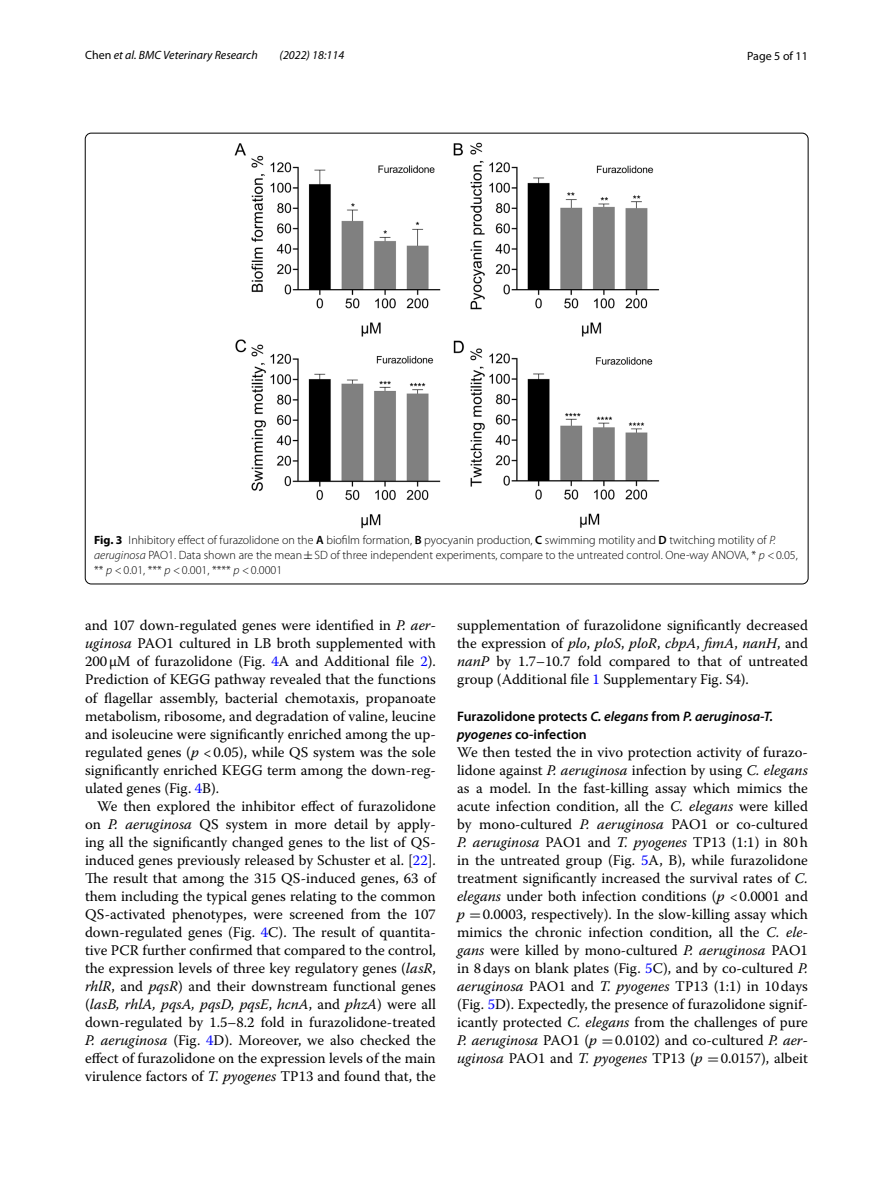
<style>
.page{position:relative;width:893px;height:1187px;background:#fff}
.page>*{position:absolute;margin:0;border:0;box-sizing:border-box;transform-origin:0 0}
.t1{font:14.7px/18px "Warnock Pro";color:#000;text-align:justify}
.t2{font:600 13.8px/18px "Myriad Pro";color:#000}
.t3{font:300 12px/15px "Myriad Pro";color:#000}
.t4{font:italic 12px "Myriad Pro";color:#000}
.t5{font:12px "Myriad Pro";color:#000}
.s1{font-style:normal}
.s2{font-weight:700}
.s3{font-weight:600}
.s4{font-style:italic}
.s5{font-family:"MTSY";font-weight:400}
.s6{color:#00f}
.s7{font-family:"MTSY"}
</style>
<div class="page">
<img style="left:234px;top:142px;width:425px;height:387px">
<p class="t4" style="left:85px;top:48px;width:174px"><span class="s1">Chen</span> et al. BMC Veterinary Research</p>
<p class="t4" style="left:280px;top:48px;width:66px">(2022) 18:114</p>
<p class="t5" style="left:747px;top:48px;width:62px">Page 5 of 11</p>
<p class="t3" style="left:94px;top:532px;width:705px"><span class="s2">Fig. 3</span> Inhibitory effect of furazolidone on the <span class="s3">A</span> biofilm formation, <span class="s3">B</span> pyocyanin production, <span class="s3">C</span> swimming motility and <span class="s3">D</span> twitching motility of <span class="s4">P. aeruginosa</span> PAO1. Data shown are the mean<span class="s5">±</span>SD of three independent experiments, compare to the untreated control. One-way ANOVA, * <span class="s4">p</span> &lt;0.05, ** <span class="s4">p</span> &lt;0.01, *** <span class="s4">p</span> &lt;0.001, **** <span class="s4">p</span> &lt;0.0001</p>
<p class="t1" style="left:85px;top:616px;width:352px">and 107 down-regulated genes were identified in <span class="s4">P. aer&shy;uginosa</span> PAO1 cultured in LB broth supplemented with 200μM of furazolidone (Fig. <span class="s6">4</span>A and Additional file <span class="s6">2</span>).<br>Prediction of KEGG pathway revealed that the functions of flagellar assembly, bacterial chemotaxis, propanoate metabolism, ribosome, and degradation of valine, leucine and isoleucine were significantly enriched among the up&shy;regulated genes (<span class="s4">p</span> &lt;0.05), while QS system was the sole significantly enriched KEGG term among the down-reg&shy;ulated genes (Fig. <span class="s6">4</span>B).</p>
<p class="t1" style="left:85px;top:796px;width:352px;text-indent:12px">We then explored the inhibitor effect of furazolidone on <span class="s4">P. aeruginosa</span> QS system in more detail by apply&shy;ing all the significantly changed genes to the list of QS&shy;induced genes previously released by Schuster et al. [<span class="s6">22</span>].<br>The result that among the 315 QS-induced genes, 63 of them including the typical genes relating to the common QS-activated phenotypes, were screened from the 107 down-regulated genes (Fig. <span class="s6">4</span>C). The result of quantita&shy;tive PCR further confirmed that compared to the control, the expression levels of three key regulatory genes (<span class="s4">lasR</span>, <span class="s4">rhlR</span>, and <span class="s4">pqsR</span>) and their downstream functional genes (<span class="s4">lasB, rhlA, pqsA, pqsD, pqsE</span>, <span class="s4">hcnA</span>, and <span class="s4">phzA</span>) were all down-regulated by 1.5–8.2 fold in furazolidone-treated <span class="s4">P. aeruginosa</span> (Fig. <span class="s6">4</span>D). Moreover, we also checked the effect of furazolidone on the expression levels of the main virulence factors of <span class="s4">T. pyogenes</span> TP13 and found that, the</p>
<p class="t1" style="left:457px;top:616px;width:352px">supplementation of furazolidone significantly decreased the expression of <span class="s4">plo</span>, <span class="s4">ploS</span>, <span class="s4">ploR</span>, <span class="s4">cbpA</span>, <span class="s4">fimA</span>, <span class="s4">nanH</span>, and <span class="s4">nanP</span> by 1.7–10.7 fold compared to that of untreated group (Additional file <span class="s6">1</span> Supplementary Fig. S4).</p>
<p class="t2" style="left:457px;top:706px;width:317px">Furazolidone protects <span class="s4">C. elegans</span> from <span class="s4">P. aeruginosa‑T. pyogenes</span> co‑infection</p>
<p class="t1" style="left:457px;top:742px;width:352px">We then tested the in vivo protection activity of furazo&shy;lidone against <span class="s4">P. aeruginosa</span> infection by using <span class="s4">C. elegans </span>as a model. In the fast-killing assay which mimics the acute infection condition, all the <span class="s4">C. elegans</span> were killed by mono-cultured <span class="s4">P. aeruginosa</span> PAO1 or co-cultured <span class="s4">P. aeruginosa</span> PAO1 and <span class="s4">T. pyogenes</span> TP13 (1:1) in 80h in the untreated group (Fig. <span class="s6">5</span>A, B), while furazolidone treatment significantly increased the survival rates of <span class="s4">C. elegans</span> under both infection conditions (<span class="s4">p</span> &lt;0.0001 and <span class="s4">p</span> <span class="s7">=</span>0.0003, respectively). In the slow-killing assay which mimics the chronic infection condition, all the <span class="s4">C. ele&shy;gans</span> were killed by mono-cultured <span class="s4">P. aeruginosa</span> PAO1 in 8days on blank plates (Fig. <span class="s6">5</span>C), and by co-cultured <span class="s4">P. aeruginosa</span> PAO1 and <span class="s4">T. pyogenes</span> TP13 (1:1) in 10days (Fig. <span class="s6">5</span>D). Expectedly, the presence of furazolidone signif&shy;icantly protected <span class="s4">C. elegans</span> from the challenges of pure <span class="s4">P. aeruginosa</span> PAO1 (<span class="s4">p</span> <span class="s7">=</span>0.0102) and co-cultured <span class="s4">P. aer&shy;uginosa</span> PAO1 and <span class="s4">T. pyogenes</span> TP13 (<span class="s4">p</span> <span class="s7">=</span>0.0157), albeit</p>
</div>
